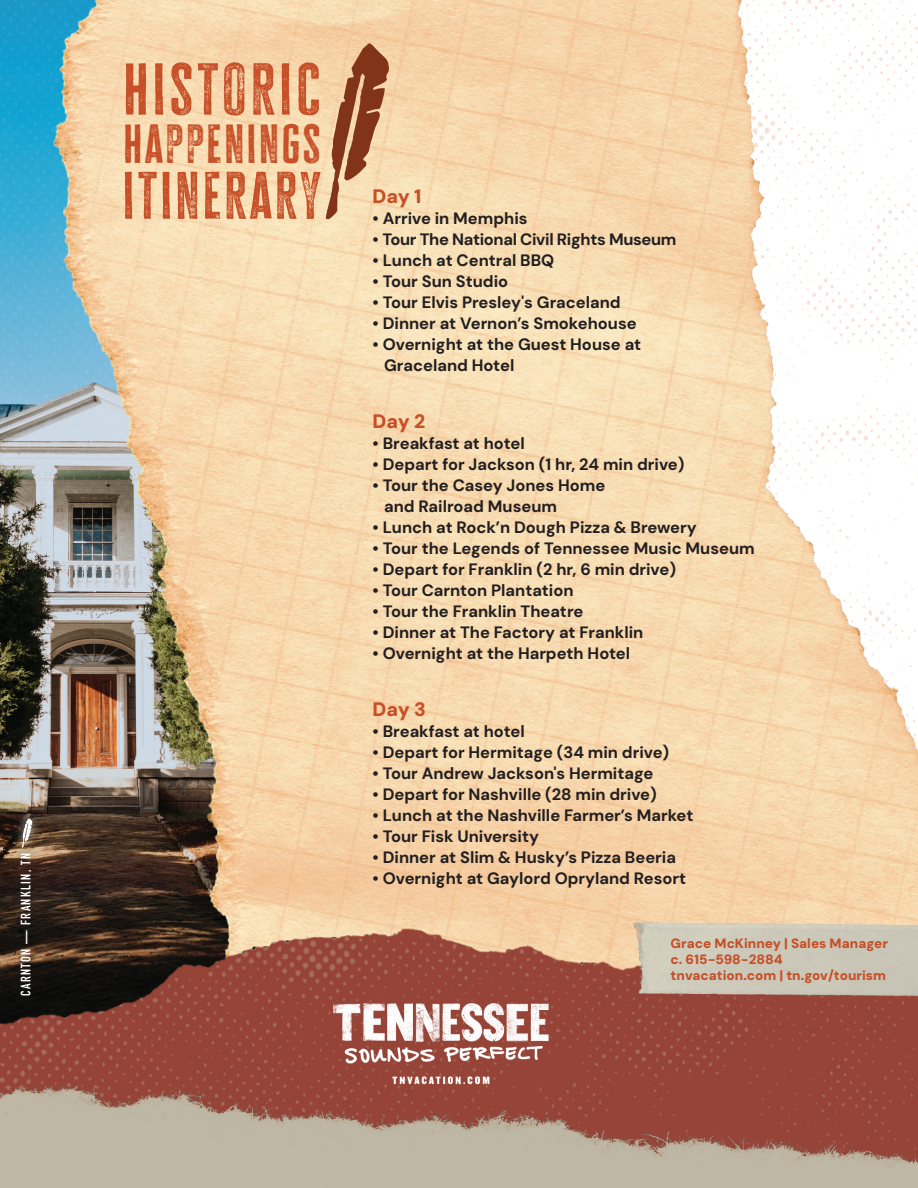
<style>
.page{position:relative;width:918px;height:1188px;background:#fff}
.page>*{position:absolute;margin:0;border:0;box-sizing:border-box;transform-origin:0 0}
.t1{font:60px "Cheddar Gothic Rough";letter-spacing:.07em;color:#c75028}
.t2{font:54.75px "Cheddar Gothic Rough";letter-spacing:.06em;color:#c75028}
.t3{font:45px "Cheddar Gothic Rough";letter-spacing:.06em;color:#c75028}
.TN_Photo_Credit_White_Right{font:900 19.5px "DM Sans 18 pt";letter-spacing:-.01em;color:#c75028}
.TN_Photo_Credit_White_Right-2{font:700 16.5px/21px "DM Sans 24 pt";color:#231f20}
.TN_Photo_Credit_White_Right-3{font:700 16.5px "DM Sans 24 pt";letter-spacing:-.02em;color:#231f20}
.t4{font:900 13.5px "DM Sans 18 pt";color:#c75028}
.t5{font:13.5px "DIN Engschrift Std";letter-spacing:.1em;color:#fff}
</style>
<div class="page">
<img style="left:0;top:0;width:918px;height:896px">
<img style="left:0;top:896px;width:918px;height:190px">
<img style="left:0;top:1086px;width:918px;height:102px">
<img style="left:333px;top:995px;width:221px;height:95px">
<img style="left:0;top:0;width:457px;height:761px">
<svg style="left:326px;top:43px;width:63px;height:177px;background:#c99975"></svg>
<div style="left:11px;top:844px;width:29px;height:161px;background:#231f20;opacity:.75"></div>
<div style="left:13px;top:809px;width:29px;height:47px;background:#fff;opacity:.75"></div>
<svg style="left:22px;top:818px;width:10px;height:30px"></svg>
<img style="left:617px;top:903px;width:301px;height:131px">
<p class="t5" style="left:18px;top:996px;width:144px;rotate:-90deg">CARNTON — FRANKLIN, TN</p>
<p class="t1" style="left:123px;top:51px;width:199px">HISTORIC</p>
<p class="t3" style="left:123px;top:115px;width:199px">HAPPENINGS</p>
<p class="t2" style="left:123px;top:161px;width:200px">ITINERARY</p>
<p class="TN_Photo_Credit_White_Right" style="left:373px;top:184px;width:50px">Day 1</p>
<p class="TN_Photo_Credit_White_Right-2" style="left:373px;top:208px;width:157px">• Arrive in Memphis</p>
<p class="TN_Photo_Credit_White_Right-3" style="left:373px;top:229px;width:305px">• Tour The National Civil Rights Museum</p>
<p class="TN_Photo_Credit_White_Right-2" style="left:373px;top:250px;width:183px">• Lunch at Central BBQ</p>
<p class="TN_Photo_Credit_White_Right-2" style="left:373px;top:271px;width:137px">• Tour Sun Studio</p>
<p class="TN_Photo_Credit_White_Right-2" style="left:373px;top:292px;width:250px">• Tour Elvis Presley's Graceland</p>
<p class="TN_Photo_Credit_White_Right-2" style="left:373px;top:313px;width:266px">• Dinner at Vernon’s Smokehouse</p>
<p class="TN_Photo_Credit_White_Right-2" style="left:384px;top:334px;width:259px;text-indent:-12px">• Overnight at the Guest House at<br>Graceland Hotel</p>
<p class="TN_Photo_Credit_White_Right" style="left:373px;top:409px;width:54px">Day 2</p>
<p class="TN_Photo_Credit_White_Right-2" style="left:373px;top:433px;width:154px">• Breakfast at hotel</p>
<p class="TN_Photo_Credit_White_Right-2" style="left:373px;top:454px;width:313px">• Depart for Jackson (1 hr, 24 min drive)</p>
<p class="TN_Photo_Credit_White_Right-2" style="left:384px;top:475px;width:223px;text-indent:-12px">• Tour the Casey Jones Home and Railroad Museum</p>
<p class="TN_Photo_Credit_White_Right-2" style="left:373px;top:517px;width:326px">• Lunch at Rock’n Dough Pizza &amp; Brewery</p>
<p class="TN_Photo_Credit_White_Right-2" style="left:373px;top:538px;width:384px">• Tour the Legends of Tennessee Music Museum</p>
<p class="TN_Photo_Credit_White_Right-2" style="left:373px;top:559px;width:305px">• Depart for Franklin (2 hr, 6 min drive)</p>
<p class="TN_Photo_Credit_White_Right-2" style="left:373px;top:580px;width:202px">• Tour Carnton Plantation</p>
<p class="TN_Photo_Credit_White_Right-2" style="left:373px;top:601px;width:212px">• Tour the Franklin Theatre</p>
<p class="TN_Photo_Credit_White_Right-2" style="left:373px;top:622px;width:272px">• Dinner at The Factory at Franklin</p>
<p class="TN_Photo_Credit_White_Right-2" style="left:373px;top:643px;width:259px">• Overnight at the Harpeth Hotel</p>
<p class="TN_Photo_Credit_White_Right" style="left:373px;top:697px;width:55px">Day 3</p>
<p class="TN_Photo_Credit_White_Right-2" style="left:373px;top:721px;width:154px">• Breakfast at hotel</p>
<p class="TN_Photo_Credit_White_Right-2" style="left:373px;top:742px;width:298px">• Depart for Hermitage (34 min drive)</p>
<p class="TN_Photo_Credit_White_Right-2" style="left:373px;top:763px;width:282px">• Tour Andrew Jackson's Hermitage</p>
<p class="TN_Photo_Credit_White_Right-2" style="left:373px;top:784px;width:286px">• Depart for Nashville (28 min drive)</p>
<p class="TN_Photo_Credit_White_Right-2" style="left:373px;top:805px;width:322px">• Lunch at the Nashville Farmer’s Market</p>
<p class="TN_Photo_Credit_White_Right-2" style="left:373px;top:826px;width:168px">• Tour Fisk University</p>
<p class="TN_Photo_Credit_White_Right-2" style="left:373px;top:847px;width:305px">• Dinner at Slim &amp; Husky’s Pizza Beeria</p>
<p class="TN_Photo_Credit_White_Right-2" style="left:373px;top:868px;width:315px">• Overnight at Gaylord Opryland Resort</p>
<p class="t4" style="left:671px;top:934px;width:219px">Grace McKinney | Sales Manager</p>
<p class="t4" style="left:671px;top:951px;width:114px">c. 615-598-2884</p>
<p class="t4" style="left:671px;top:967px;width:217px">tnvacation.com | tn.gov/tourism</p>
</div>
